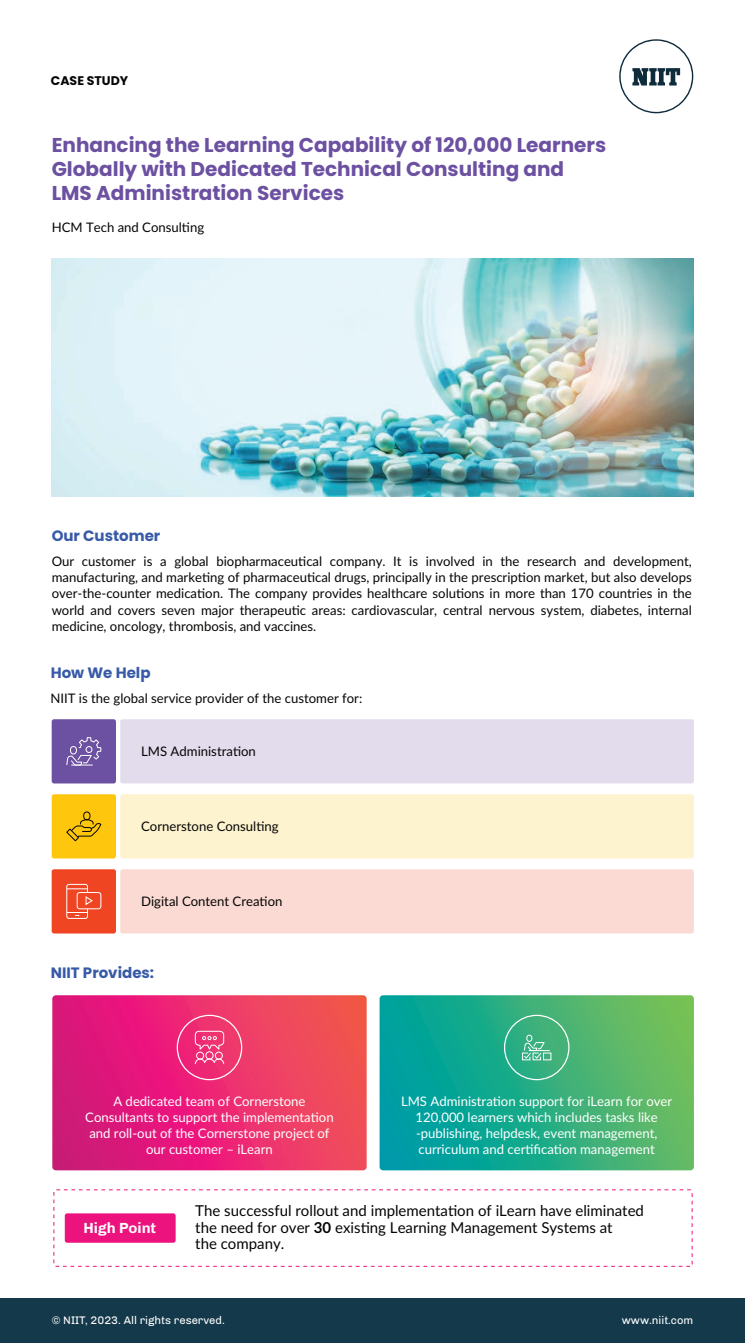
<style>
.page{position:relative;width:745px;height:1343px;background:#fff}
.page>*{position:absolute;margin:0;border:0;box-sizing:border-box;transform-origin:0 0}
.t1{font:700 20px/24px "Poppins";color:#6c50a1}
.t2{font:15px/16.2px "Lato";color:#040503}
.t3{font:700 15px "Poppins";color:#375aa8}
.t4{font:700 15px "Chivo";color:#fff}
.t5{font:13.12px/16.2px "Lato";color:#050504;text-align:justify}
.t6{font:13.12px/16.2px "Lato";color:#fff;text-align:center}
.t7{font:700 12.5px "Poppins";color:#050504}
.t8{font:11.25px "Chivo";color:#fff}
.s1{font-weight:700}
</style>
<div class="page">
<div style="left:0;top:1298px;width:744px;height:45px;background:#14394b"></div>
<img style="left:52px;top:259px;width:640px;height:237px">
<div style="left:52px;top:719px;width:64px;height:64px;background:#6c50a1;border-radius:2px"></div>
<div style="left:120px;top:719px;width:573px;height:64px;background:#e2dcec;border-radius:2px"></div>
<div style="left:52px;top:794px;width:64px;height:64px;background:#fec60d;border-radius:2px"></div>
<div style="left:120px;top:794px;width:573px;height:64px;background:#fef3cf;border-radius:2px"></div>
<div style="left:52px;top:869px;width:64px;height:64px;background:#ef4522;border-radius:2px"></div>
<div style="left:120px;top:869px;width:573px;height:64px;background:#fbdad3;border-radius:2px"></div>
<svg style="left:66px;top:737px;width:36px;height:29px"></svg>
<div style="left:83px;top:811px;width:7px;height:9px;border:1px solid #040503;border-radius:3px"></div>
<svg style="left:66px;top:819px;width:36px;height:23px"></svg>
<svg style="left:68px;top:888px;width:18px;height:1px"></svg>
<svg style="left:68px;top:912px;width:18px;height:4px"></svg>
<div style="left:66px;top:884px;width:22px;height:35px;border:1px solid #fff;border-radius:2px"></div>
<div style="left:77px;top:892px;width:24px;height:17px;border:1px solid #fff;border-radius:2px"></div>
<svg style="left:85px;top:895px;width:8px;height:11px"></svg>
<svg style="left:52px;top:995px;width:314px;height:175px;background:#e82e6f"></svg>
<svg style="left:379px;top:995px;width:314px;height:175px;background:#30ae81"></svg>
<div style="left:503px;top:1015px;width:66px;height:65px;border:1px solid #fff;border-radius:32px"></div>
<div style="left:177px;top:1015px;width:65px;height:65px;border:1px solid #fff;border-radius:32px"></div>
<div style="left:196px;top:1051px;width:8px;height:8px;border:1px solid #fff;border-radius:50%"></div>
<div style="left:205px;top:1051px;width:8px;height:8px;border:1px solid #fff;border-radius:50%"></div>
<div style="left:215px;top:1051px;width:8px;height:8px;border:1px solid #fff;border-radius:50%"></div>
<svg style="left:194px;top:1058px;width:30px;height:6px"></svg>
<svg style="left:194px;top:1030px;width:30px;height:21px"></svg>
<div style="left:526px;top:1034px;width:6px;height:8px;border:1px solid #fff;border-radius:3px"></div>
<svg style="left:521px;top:1041px;width:28px;height:20px"></svg>
<div style="left:65px;top:1213px;width:110px;height:29px;background:#ed137e;border-radius:2px"></div>
<div style="left:53px;top:1189px;width:639px;height:77px;border:1px dashed #ed137e;border-radius:2px"></div>
<svg style="left:619px;top:39px;width:73px;height:74px"></svg>
<p class="t7" style="left:51px;top:73px;width:79px">CASE STUDY</p>
<h1 class="t1" style="left:52px;top:133px;width:556px">Enhancing the Learning Capability of 120,000 Learners<br>Globally with Dedicated Technical Consulting and<br>LMS Administration Services</h1>
<p class="t5" style="left:52px;top:219px;width:154px">HCM Tech and Consulting</p>
<p class="t3" style="left:52px;top:527px;width:110px">Our Customer</p>
<p class="t5" style="left:52px;top:552px;width:641px">Our customer is a global biopharmaceutical company. It is involved in the research and development, manufacturing, and marketing of pharmaceutical drugs, principally in the prescription market, but also develops over-the-counter medication. The company provides healthcare solutions in more than 170 countries in the world and covers seven major therapeutic areas: cardiovascular, central nervous system, diabetes, internal medicine, oncology, thrombosis, and vaccines.</p>
<p class="t3" style="left:51px;top:664px;width:101px">How We Help</p>
<p class="t5" style="left:50px;top:689px;width:313px">NIIT is the global service provider of the customer for:</p>
<p class="t5" style="left:141px;top:742px;width:116px">LMS Administration</p>
<p class="t5" style="left:141px;top:817px;width:139px">Cornerstone Consulting</p>
<p class="t5" style="left:141px;top:892px;width:143px">Digital Content Creation</p>
<p class="t3" style="left:51px;top:964px;width:105px">NIIT Provides:</p>
<p class="t6" style="left:85px;top:1092px;width:250px">A dedicated team of Cornerstone Consultants to support the implementation and roll-out of the Cornerstone project of our customer – iLearn</p>
<p class="t6" style="left:401px;top:1092px;width:272px">LMS Administration support for iLearn for over 120,000 learners which includes tasks like -publishing, helpdesk, event management, curriculum and certification management</p>
<p class="t4" style="left:83px;top:1218px;width:74px">High Point</p>
<p class="t2" style="left:195px;top:1202px;width:450px">The successful rollout and implementation of iLearn have eliminated the need for over <span class="s1">30</span> existing Learning Management Systems at<br>the company.</p>
<p class="t8" style="left:52px;top:1313px;width:174px">© NIIT, 2023. All rights reserved.</p>
<p class="t8" style="left:621px;top:1313px;width:73px">www.niit.com</p>
</div>
